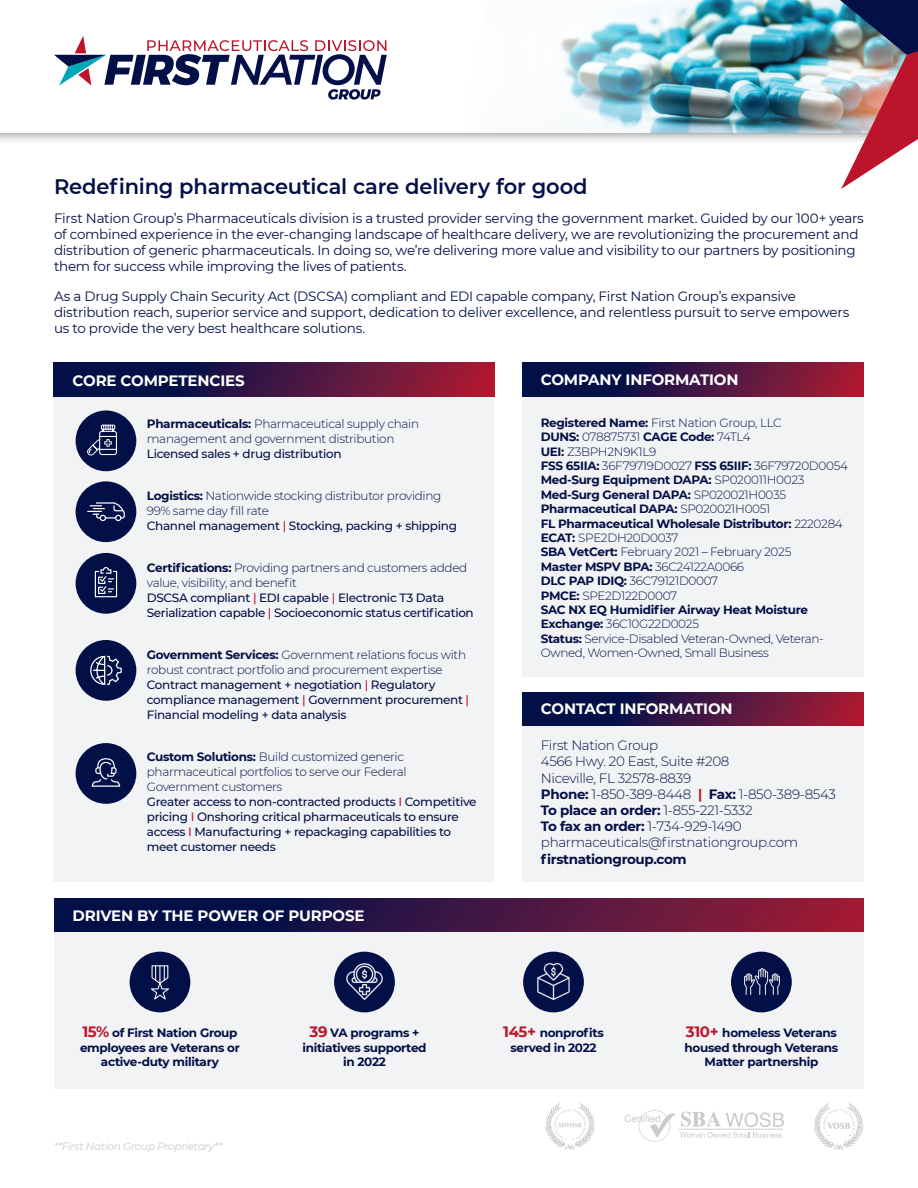
<style>
.page{position:relative;width:918px;height:1188px;background:#fff}
.page>*{position:absolute;margin:0;border:0;box-sizing:border-box;transform-origin:0 0}
.t1{font:600 21px "Montserrat";letter-spacing:-.01em;color:#030f47}
.t2{font:700 15px "Montserrat";letter-spacing:-.01em;color:#fff}
.t3{font:13.5px/16.2px "Montserrat";letter-spacing:-.02em;color:#030f47}
.t4{font:300 13.5px/16.2px "Montserrat";letter-spacing:-.025em;color:#030f47}
.t5{font:700 13.5px "Montserrat";letter-spacing:-.025em;color:#030f47}
.t6{font:300 12px/14.4px "Montserrat";letter-spacing:-.025em;color:#030f47}
.t7{font:500 12px/15px "Montserrat";letter-spacing:-.025em;color:#030f47}
.t8{font:700 12px/14.4px "Montserrat";letter-spacing:-.025em;color:#030f47;text-align:center}
.t9{font:italic 10.5px "Montserrat";letter-spacing:-.025em;color:#cbcbcb}
.s1{font-weight:700}
.s2{font-weight:500}
.s3{font-weight:500;color:#bc142a}
.s4{font-weight:300}
.s5{color:#bc142a}
.s6{font-weight:700;color:#bc142a}
.s7{font-size:15px;color:#bc142a}
</style>
<div class="page">
<img style="left:560px;top:0;width:280px;height:133px">
<div style="left:54px;top:928px;width:810px;height:161px;background:#f2f3f4"></div>
<div style="left:54px;top:396px;width:440px;height:486px;background:#f2f3f4"></div>
<svg style="left:54px;top:898px;width:810px;height:34px;background:#3f1441"></svg>
<svg style="left:54px;top:363px;width:440px;height:33px;background:#421440"></svg>
<svg style="left:0;top:133px;width:840px;height:9px"></svg>
<img style="left:840px;top:0;width:78px;height:189px">
<div style="left:76px;top:640px;width:60px;height:61px;background:#030f47;border-radius:50%"></div>
<svg style="left:90px;top:655px;width:32px;height:30px"></svg>
<div style="left:76px;top:553px;width:60px;height:61px;background:#030f47;border-radius:50%"></div>
<svg style="left:94px;top:567px;width:24px;height:31px"></svg>
<div style="left:76px;top:481px;width:60px;height:61px;background:#030f47;border-radius:50%"></div>
<svg style="left:87px;top:502px;width:38px;height:20px"></svg>
<div style="left:76px;top:410px;width:60px;height:61px;background:#030f47;border-radius:50%"></div>
<svg style="left:87px;top:425px;width:30px;height:31px"></svg>
<div style="left:522px;top:726px;width:342px;height:156px;background:#f2f3f4"></div>
<svg style="left:522px;top:692px;width:342px;height:34px;background:#411441"></svg>
<svg style="left:625px;top:1110px;width:159px;height:32px"></svg>
<svg style="left:813px;top:1102px;width:51px;height:48px"></svg>
<svg style="left:545px;top:1102px;width:50px;height:47px"></svg>
<svg style="left:54px;top:36px;width:333px;height:64px"></svg>
<div style="left:76px;top:743px;width:60px;height:61px;background:#030f47;border-radius:50%"></div>
<svg style="left:92px;top:758px;width:28px;height:29px"></svg>
<div style="left:334px;top:952px;width:61px;height:60px;background:#030f47;border-radius:50%"></div>
<div style="left:130px;top:952px;width:60px;height:60px;background:#030f47;border-radius:50%"></div>
<div style="left:523px;top:952px;width:61px;height:60px;background:#030f47;border-radius:50%"></div>
<div style="left:731px;top:952px;width:61px;height:60px;background:#030f47;border-radius:50%"></div>
<div style="left:522px;top:396px;width:342px;height:281px;background:#f2f3f4"></div>
<svg style="left:522px;top:363px;width:342px;height:33px;background:#411441"></svg>
<img style="left:347px;top:964px;width:35px;height:36px">
<img style="left:538px;top:964px;width:31px;height:36px">
<img style="left:744px;top:968px;width:36px;height:26px">
<svg style="left:151px;top:965px;width:18px;height:35px"></svg>
<h1 class="t1" style="left:54px;top:172px;width:535px">Redefining pharmaceutical care delivery for good</h1>
<p class="t3" style="left:54px;top:209px;width:811px">First Nation Group’s Pharmaceuticals division is a trusted provider serving the government market. Guided by our 100+ years of combined experience in the ever-changing landscape of healthcare delivery, we are revolutionizing the procurement and distribution of generic pharmaceuticals. In doing so, we’re delivering more value and visibility to our partners by positioning them for success while improving the lives of patients.</p>
<p class="t3" style="left:54px;top:287px;width:797px">As a Drug Supply Chain Security Act (DSCSA) compliant and EDI capable company, First Nation Group’s expansive distribution reach, superior service and support, dedication to deliver excellence, and relentless pursuit to serve empowers us to provide the very best healthcare solutions.</p>
<p class="t2" style="left:73px;top:369px;width:174px">CORE COMPETENCIES</p>
<p class="t6" style="left:147px;top:415px;width:274px;line-height:15px"><span class="s1">Pharmaceuticals:</span> Pharmaceutical supply chain management and government distribution</p>
<p class="t7" style="left:147px;top:445px;width:196px">Licensed sales + drug distribution</p>
<p class="t6" style="left:147px;top:487px;width:312px;line-height:15px"><span class="s1">Logistics:</span> Nationwide stocking distributor providing<br>99% same day fill rate<br><span class="s2">Channel management</span> <span class="s3">|</span> <span class="s2">Stocking, packing + shipping</span></p>
<p class="t7" style="left:147px;top:559px;width:328px"><span class="s1">Certifications:</span> <span class="s4">Providing partners and customers added value, visibility, and benefit<br></span>DSCSA compliant <span class="s5">|</span> EDI capable <span class="s5">|</span> Electronic T3 Data Serialization capable <span class="s5">|</span> Socioeconomic status certification</p>
<p class="t7" style="left:147px;top:646px;width:324px"><span class="s1">Government Services:</span> <span class="s4">Government relations focus with robust contract portfolio and procurement expertise </span>Contract management + negotiation <span class="s5">|</span> Regulatory compliance management <span class="s5">|</span> Government procurement <span class="s5">| </span>Financial modeling + data analysis</p>
<p class="t7" style="left:147px;top:748px;width:331px"><span class="s1">Custom Solutions:</span> <span class="s4">Build customized generic pharmaceutical portfolios to serve our Federal Government customers<br></span>Greater access to non-contracted products <span class="s5">I</span> Competitive pricing <span class="s5">I</span> Onshoring critical pharmaceuticals to ensure access <span class="s5">I</span> Manufacturing + repackaging capabilities to meet customer needs</p>
<p class="t2" style="left:541px;top:369px;width:199px">COMPANY INFORMATION</p>
<p class="t6" style="left:541px;top:415px;width:309px"><span class="s1">Registered Name:</span> First Nation Group, LLC<br><span class="s1">DUNS:</span> 078875731 <span class="s1">CAGE Code:</span> 74TL4<br><span class="s1">UEI:</span> Z3BPH2N9K1L9<br><span class="s1">FSS 65IIA:</span> 36F79719D0027 <span class="s1">FSS 65IIF:</span> 36F79720D0054<br><span class="s1">Med-Surg Equipment DAPA:</span> SP020011H0023<br><span class="s1">Med-Surg General DAPA:</span> SP020021H0035<br><span class="s1">Pharmaceutical DAPA:</span> SP020021H0051<br><span class="s1">FL Pharmaceutical Wholesale Distributor:</span> 2220284<br><span class="s1">ECAT:</span> SPE2DH20D0037<br><span class="s1">SBA VetCert:</span> February 2021 – February 2025<br><span class="s1">Master MSPV BPA:</span> 36C24122A0066<br><span class="s1">DLC PAP IDIQ:</span> 36C79121D0007<br><span class="s1">PMCE:</span> SPE2D122D0007<br><span class="s1">SAC NX EQ Humidifier Airway Heat Moisture Exchange:</span> 36C10G22D0025<br><span class="s1">Status:</span> Service-Disabled Veteran-Owned, Veteran-Owned, Women-Owned, Small Business</p>
<p class="t2" style="left:541px;top:698px;width:193px">CONTACT INFORMATION</p>
<p class="t4" style="left:541px;top:737px;width:297px">First Nation Group<br>4566 Hwy. 20 East, Suite #208<br>Niceville, FL 32578-8839<br><span class="s1">Phone:</span> 1-850-389-8448 <span class="s6">|</span> <span class="s1">Fax:</span> 1-850-389-8543<br><span class="s1">To place an order:</span> 1-855-221-5332<br><span class="s1">To fax an order:</span> 1-734-929-1490 pharmaceuticals@firstnationgroup.com</p>
<p class="t5" style="left:541px;top:849px;width:147px">firstnationgroup.com</p>
<p class="t2" style="left:73px;top:905px;width:293px">DRIVEN BY THE POWER OF PURPOSE</p>
<p class="t8" style="left:80px;top:1025px;width:161px"><span class="s7">15%</span> of First Nation Group employees are Veterans or active-duty military</p>
<p class="t8" style="left:302px;top:1025px;width:126px"><span class="s7">39</span> VA programs + initiatives supported in 2022</p>
<p class="t8" style="left:503px;top:1025px;width:102px"><span class="s7">145+</span> nonprofits served in 2022</p>
<p class="t8" style="left:684px;top:1025px;width:155px"><span class="s7">310+</span> homeless Veterans housed through Veterans<br>Matter partnership</p>
<p class="t9" style="left:54px;top:1139px;width:170px">**First Nation Group Proprietary**</p>
</div>
